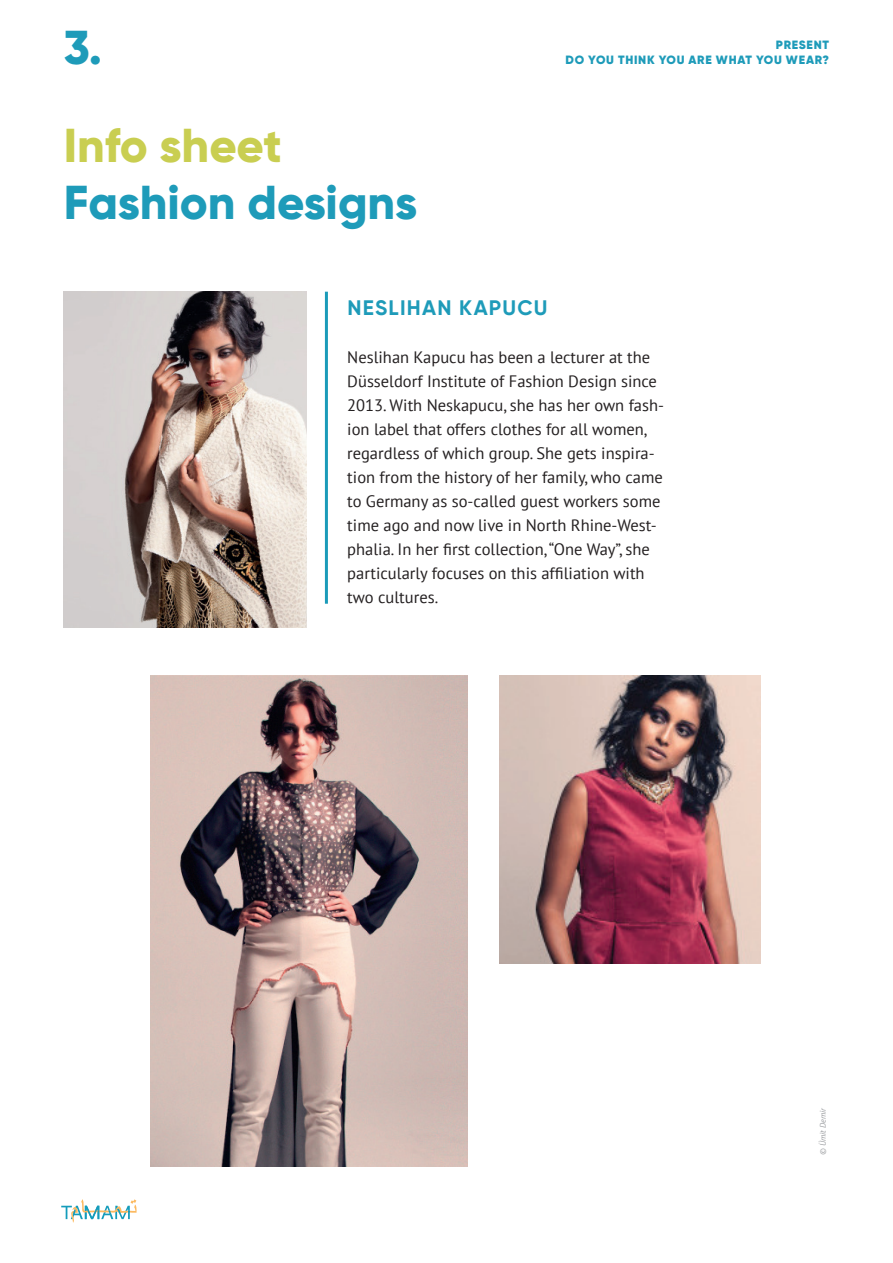
<style>
.page{position:relative;width:893px;height:1263px;background:#fff}
.page>*{position:absolute;margin:0;border:0;box-sizing:border-box;transform-origin:0 0}
.t1{font:800 47.55px "Gilroy";color:#1e9bb9}
.t2{font:800 47.55px "Gilroy";letter-spacing:-.005em;color:#c9ce51}
.t3{font:700 21px "Gilroy";letter-spacing:.06em;color:#1e9bb9}
.t4{font:16.5px/24px "PT Sans";color:#231f20}
.t5{font:900 12px/14.4px "Gilroy";letter-spacing:.06em;color:#1e9bb9;text-align:right}
.t6{font:italic 8.25px "PT Sans";color:#9d9fa2}
</style>
<div class="page">
<img style="left:499px;top:675px;width:261px;height:288px">
<img style="left:64px;top:292px;width:243px;height:336px">
<img style="left:151px;top:675px;width:317px;height:492px">
<hr style="left:325px;top:292px;width:3px;height:312px;background:#1b9bb9">
<svg style="left:61px;top:1199px;width:76px;height:24px"></svg>
<h1 class="t1" style="left:64px;top:17px;width:40px">3.</h1>
<h1 class="t2" style="left:64px;top:115px;width:220px">Info sheet</h1>
<h1 class="t1" style="left:64px;top:172px;width:355px">Fashion designs</h1>
<p class="t5" style="left:566px;top:38px;width:265px">PRESENT<br>DO YOU THINK YOU ARE WHAT YOU WEAR?</p>
<p class="t3" style="left:347px;top:295px;width:202px">NESLIHAN KAPUCU</p>
<p class="t4" style="left:347px;top:345px;width:318px">Neslihan Kapucu has been a lecturer at the Dü sseldorf Institute of Fashion Design since 2013. With Neskapucu, she has her own fash&shy;ion label that offers clothes for all women, regardless of which group. She gets inspira&shy;tion from the history of her family, who came to Germany as so-called guest workers some time ago and now live in North Rhine-West&shy;phalia. In her first collection, “One Way”, she particularly focuses on this affiliation with two cultures.</p>
<p class="t6" style="left:818px;top:1155px;width:49px;rotate:-90deg">© Ümit Demir</p>
</div>
